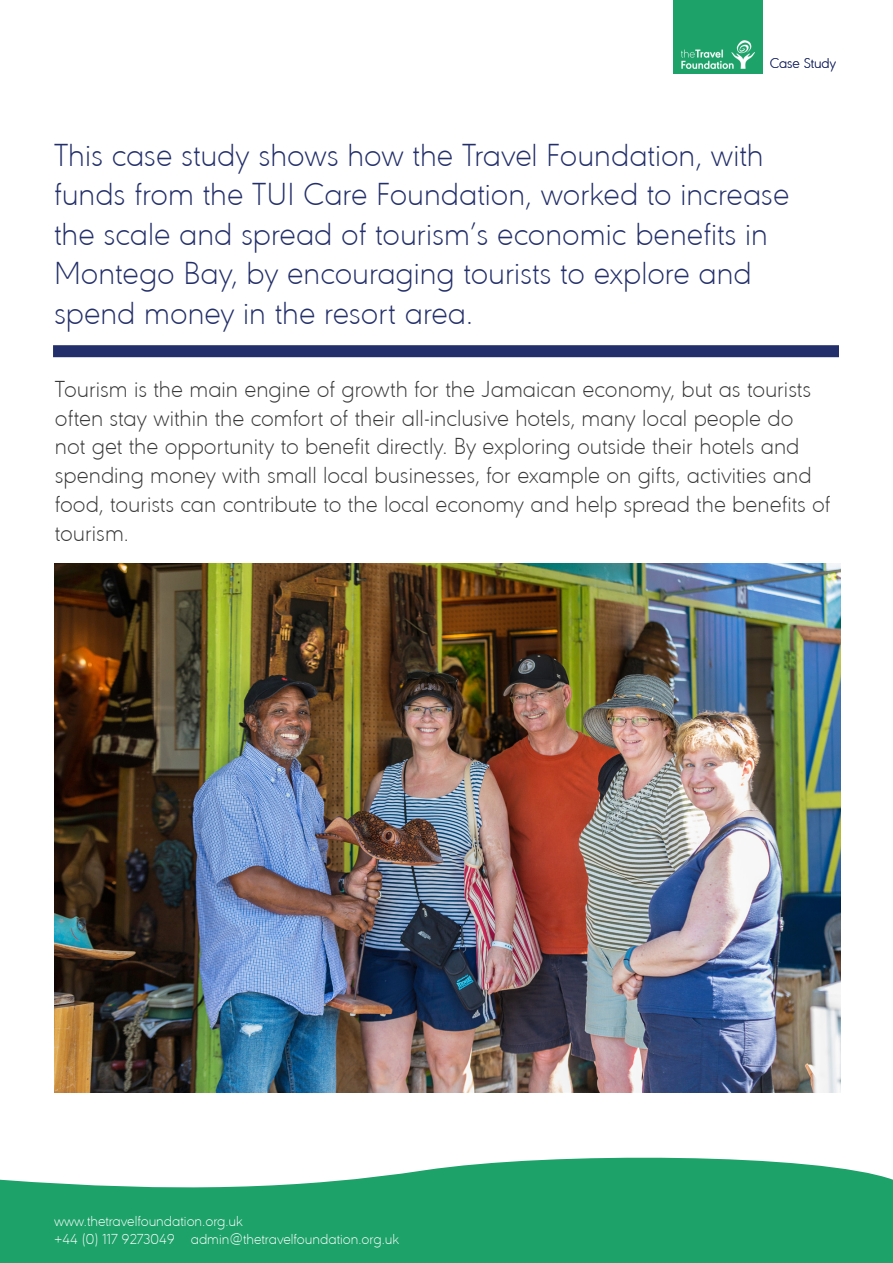
<style>
.page{position:relative;width:893px;height:1263px;background:#fff}
.page>*{position:absolute;margin:0;border:0;box-sizing:border-box;transform-origin:0 0}
.Heading{font:200 33px/39.6px "URW Geometric";color:#232f6a}
.Case_study_body_text{font:200 24px/28.8px "URW Geometric";color:#383839}
.t1{font:200 15px/18px "URW Geometric";color:#fff}
.t2{font:200 14.7px "URW Geometric";letter-spacing:-.01em;color:#232f6a}
</style>
<div class="page">
<div style="left:673px;top:0;width:89px;height:74px;background:#1da269"></div>
<img style="left:681px;top:40px;width:73px;height:28px">
<div style="left:0;top:1105px;width:893px;height:158px;background:#1da269"></div>
<svg style="left:0;top:1105px;width:893px;height:83px;fill:#fff"></svg>
<div style="left:53px;top:345px;width:786px;height:12px;background:#232f6a"></div>
<img style="left:54px;top:563px;width:787px;height:530px">
<p class="t2" style="left:770px;top:53px;width:68px">Case Study</p>
<p class="Heading" style="left:54px;top:133px;width:737px">This case study shows how the Travel Foundation, with funds from the TUI Care Foundation, worked to increase the scale and spread of tourism’s economic benefits in Montego Bay, by encouraging tourists to explore and spend money in the resort area.</p>
<p class="Case_study_body_text" style="left:55px;top:373px;width:777px">Tourism is the main engine of growth for the Jamaican economy, but as tourists often stay within the comfort of their all-inclusive hotels, many local people do<br>not get the opportunity to benefit directly. By exploring outside their hotels and spending money with small local businesses, for example on gifts, activities and food, tourists can contribute to the local economy and help spread the benefits of tourism.</p>
<p class="t1" style="left:54px;top:1211px;width:347px">www.thetravelfoundation.org.uk<br>+44 (0) 117 9273049 admin@thetravelfoundation.org.uk</p>
</div>
